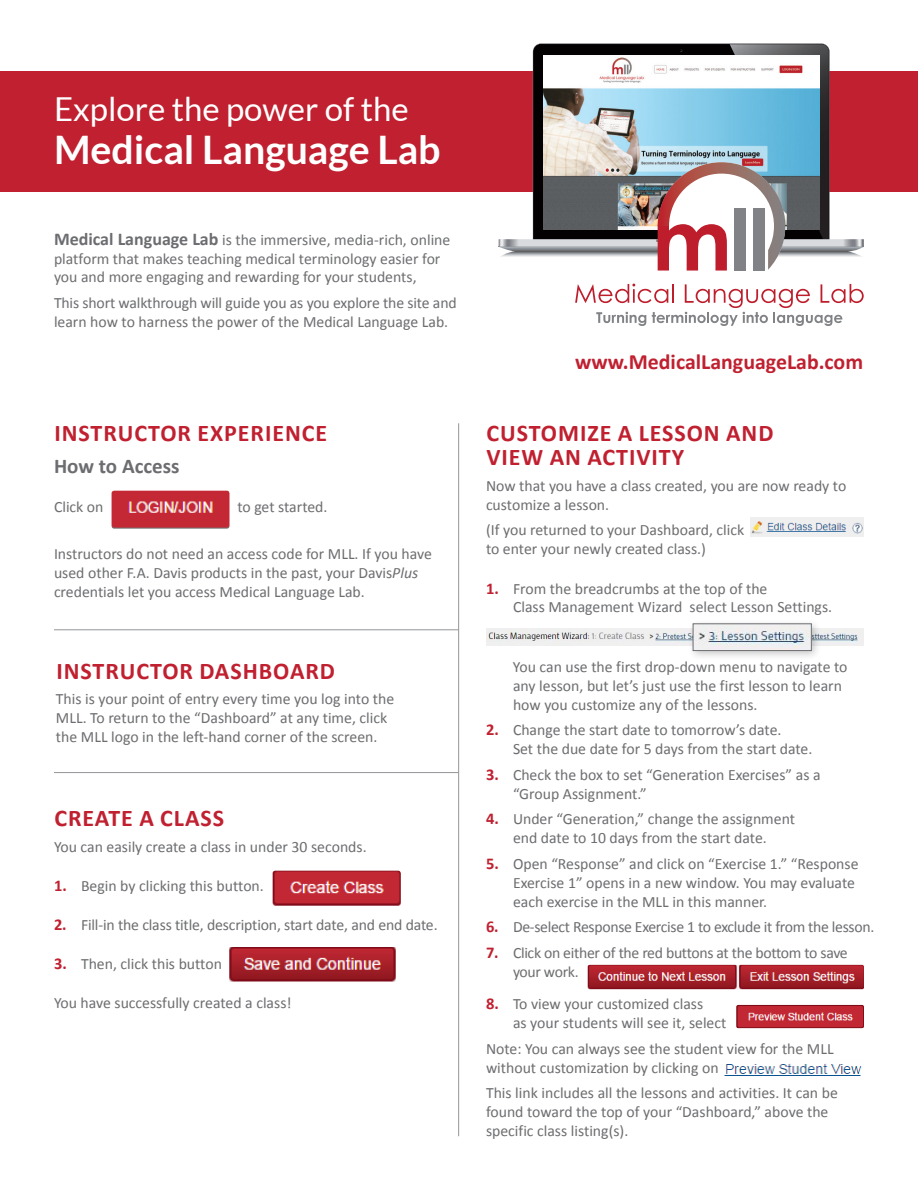
<style>
.page{position:relative;width:918px;height:1188px;background:#fff}
.page>*{position:absolute;margin:0;border:0;box-sizing:border-box;transform-origin:0 0}
.t1{font:700 39.3px "Lato";color:#fff}
.t2{font:33px "Lato";color:#fff}
.t3{font:700 24px/24px "Calibri";letter-spacing:.04em;color:#c0202f}
.t4{font:700 21.9px "Calibri";color:#c0202f}
.t5{font:700 21px "Calibri";color:#6c6d70}
.t6{font:15.75px/18.9px "Calibri";color:#6c6d70}
.t7{font:15.75px/18.9px "Calibri";letter-spacing:-.02em;color:#6c6d70}
.s1{font-weight:700;font-size:18px}
.s2{font-style:italic}
.s3{font-weight:700;font-size:16.5px;color:#c0202f}
</style>
<div class="page">
<div style="left:0;top:71px;width:918px;height:121px;background:#c0202f"></div>
<svg style="left:499px;top:44px;width:365px;height:227px"></svg>
<svg style="left:575px;top:284px;width:289px;height:42px"></svg>
<img style="left:588px;top:965px;width:276px;height:25px">
<img style="left:273px;top:871px;width:128px;height:35px">
<img style="left:751px;top:517px;width:113px;height:20px">
<img style="left:112px;top:491px;width:118px;height:38px">
<img style="left:736px;top:1005px;width:128px;height:23px">
<img style="left:724px;top:1063px;width:138px;height:13px">
<img style="left:229px;top:948px;width:167px;height:34px">
<img style="left:486px;top:629px;width:378px;height:16px">
<hr style="left:458px;top:423px;width:1px;height:713px;background:#939598">
<hr style="left:54px;top:630px;width:405px;height:1px;background:#939598">
<hr style="left:54px;top:772px;width:404px;height:1px;background:#939598">
<div style="left:688px;top:618px;width:134px;height:43px;background:#231f20;opacity:.25"></div>
<img style="left:695px;top:626px;width:115px;height:23px">
<div style="left:693px;top:624px;width:119px;height:27px;border:1px solid #6c6d70"></div>
<p class="t2" style="left:54px;top:91px;width:356px">Explore the power of the</p>
<p class="t1" style="left:54px;top:128px;width:388px">Medical Language Lab</p>
<p class="t6" style="left:54px;top:230px;width:398px"><span class="s1">Medical Language Lab</span> is the immersive, media-rich, online platform that makes teaching medical terminology easier for you and more engaging and rewarding for your students,</p>
<p class="t6" style="left:54px;top:294px;width:404px">This short walkthrough will guide you as you explore the site and learn how to harness the power of the Medical Language Lab.</p>
<p class="t3" style="left:54px;top:421px;width:274px">INSTRUCTOR EXPERIENCE</p>
<p class="t5" style="left:54px;top:452px;width:127px">How to Access</p>
<p class="t6" style="left:54px;top:497px;width:51px">Click on</p>
<p class="t6" style="left:237px;top:497px;width:92px">to get started.</p>
<p class="t6" style="left:54px;top:545px;width:379px">Instructors do not need an access code for MLL. If you have used other F.A. Davis products in the past, your Davis<span class="s2">Plus </span>credentials let you access Medical Language Lab.</p>
<p class="t3" style="left:56px;top:659px;width:280px">INSTRUCTOR DASHBOARD</p>
<p class="t6" style="left:56px;top:690px;width:340px">This is your point of entry every time you log into the<br>MLL. To return to the “Dashboard” at any time, click the MLL logo in the left-hand corner of the screen.</p>
<p class="t3" style="left:54px;top:806px;width:171px">CREATE A CLASS</p>
<p class="t6" style="left:54px;top:837px;width:314px">You can easily create a class in under 30 seconds.</p>
<p class="t6" style="left:54px;top:876px;width:211px"><span class="s3">1.</span> Begin by clicking this button.</p>
<p class="t6" style="left:54px;top:915px;width:385px"><span class="s3">2.</span> Fill-in the class title, description, start date, and end date.</p>
<p class="t6" style="left:54px;top:954px;width:170px"><span class="s3">3.</span> Then, click this button</p>
<p class="t6" style="left:54px;top:994px;width:239px">You have successfully created a class!</p>
<p class="t4" style="left:575px;top:348px;width:290px">www.MedicalLanguageLab.com</p>
<p class="t3" style="left:486px;top:421px;width:289px">CUSTOMIZE A LESSON AND<br>VIEW AN ACTIVITY</p>
<p class="t6" style="left:486px;top:476px;width:362px">Now that you have a class created, you are now ready to customize a lesson.</p>
<p class="t6" style="left:486px;top:521px;width:260px">(If you returned to your Dashboard, click to enter your newly created class.)</p>
<p class="t6" style="left:513px;top:579px;width:321px;text-indent:-27px"><span class="s3">1.</span> From the breadcrumbs at the top of the<br>Class Management Wizard select Lesson Settings.</p>
<p class="t6" style="left:513px;top:657px;width:336px">You can use the first drop-down menu to navigate to any lesson, but let’s just use the first lesson to learn how you customize any of the lessons.</p>
<p class="t6" style="left:513px;top:721px;width:301px;text-indent:-27px"><span class="s3">2.</span> Change the start date to tomorrow’s date.<br>Set the due date for 5 days from the start date.</p>
<p class="t6" style="left:513px;top:765px;width:309px;text-indent:-27px"><span class="s3">3.</span> Check the box to set “Generation Exercises” as a “Group Assignment.”</p>
<p class="t6" style="left:486px;top:810px;width:311px;text-align:center"><span class="s3">4.</span> Under “Generation,” change the assignment end date to 10 days from the start date.</p>
<p class="t6" style="left:513px;top:854px;width:347px;text-indent:-27px"><span class="s3">5.</span> Open “Response” and click on “Exercise 1.” “Response<br>Exercise 1” opens in a new window. You may evaluate each exercise in the MLL in this manner.</p>
<p class="t7" style="left:486px;top:918px;width:390px"><span class="s3">6.</span> De-select Response Exercise 1 to exclude it from the lesson.</p>
<p class="t7" style="left:513px;top:943px;width:336px;text-indent:-27px"><span class="s3">7.</span> Click on either of the red buttons at the bottom to save your work.</p>
<p class="t6" style="left:513px;top:995px;width:215px;text-indent:-27px"><span class="s3">8.</span> To view your customized class<br>as your students will see it, select</p>
<p class="t6" style="left:486px;top:1039px;width:349px">Note: You can always see the student view for the MLL without customization by clicking on</p>
<p class="t6" style="left:486px;top:1084px;width:353px">This link includes all the lessons and activities. It can be found toward the top of your “Dashboard,” above the specific class listing(s).</p>
</div>
